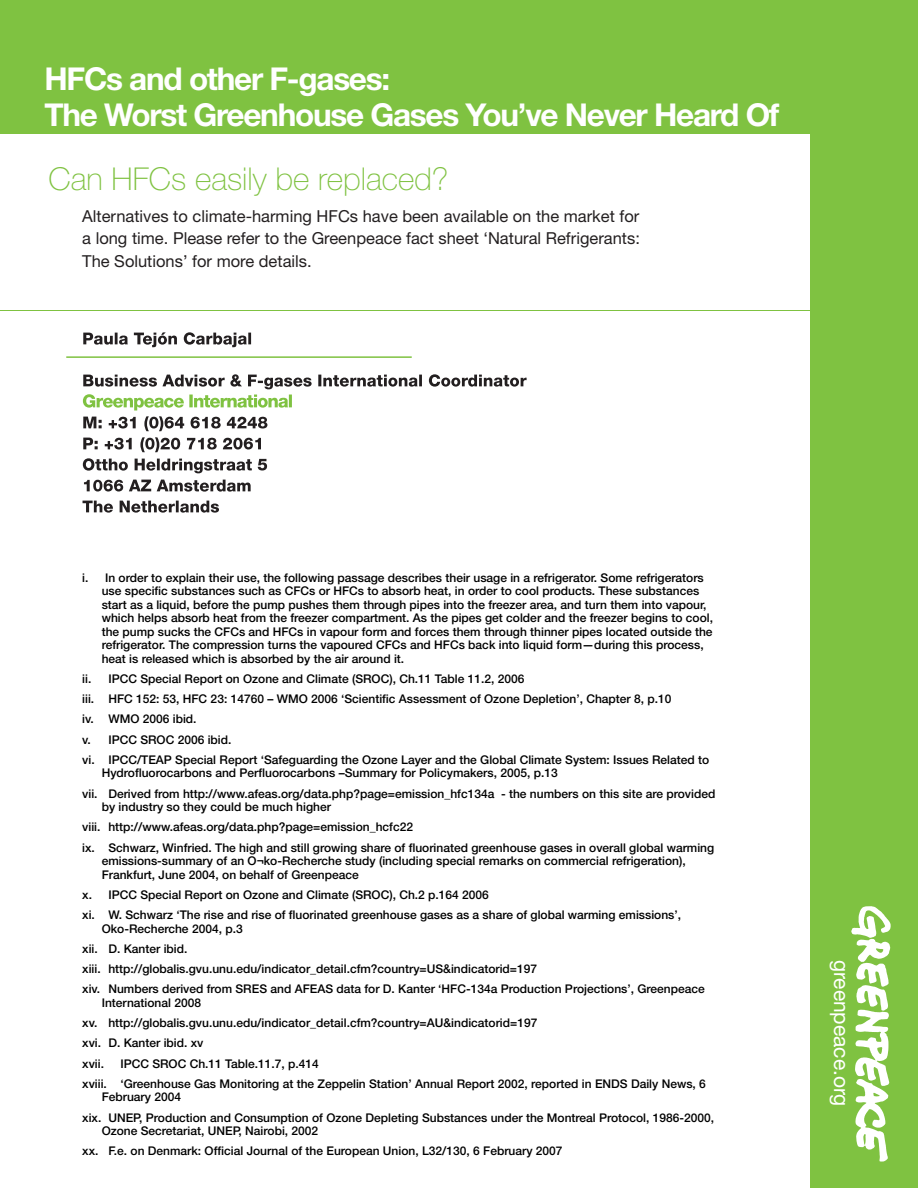
<style>
.page{position:relative;width:918px;height:1188px;background:#fff}
.page>*{position:absolute;margin:0;border:0;box-sizing:border-box;transform-origin:0 0}
.t1{font:700 31.5px/36px "Helvetica Neue LT Pro";letter-spacing:-.04em;color:#fff}
.t2{font:100 31.5px "Helvetica Neue LT Pro";color:#7fc241}
.t3{font:21px "Helvetica Neue LT Pro";color:#fff}
.t4{font:16.5px/22.5px "Helvetica Neue LT Pro";color:#231f20;text-align:justify}
.t5{font:500 12px/20.2px "Helvetica Neue LT Pro";color:#000}
</style>
<div class="page">
<div style="left:0;top:0;width:918px;height:134px;background:#7fc241"></div>
<div style="left:810px;top:0;width:108px;height:1188px;background:#7fc241"></div>
<svg style="left:851px;top:906px;width:40px;height:256px"></svg>
<svg style="left:83px;top:501px;width:136px;height:12px"></svg>
<svg style="left:84px;top:480px;width:167px;height:12px"></svg>
<svg style="left:83px;top:458px;width:184px;height:15px"></svg>
<svg style="left:83px;top:437px;width:178px;height:15px"></svg>
<svg style="left:83px;top:374px;width:444px;height:57px"></svg>
<svg style="left:83px;top:332px;width:168px;height:15px"></svg>
<hr style="left:0;top:310px;width:838px;height:1px;background:#7fc241">
<hr style="left:66px;top:356px;width:346px;height:2px;background:#7fc241">
<h1 class="t1" style="left:45px;top:60px;width:736px">HFCs and other F-gases:<br>The Worst Greenhouse Gases You’ve Never Heard Of</h1>
<h1 class="t2" style="left:49px;top:160px;width:401px">Can HFCs easily be replaced?</h1>
<h3 class="t4" style="left:82px;top:204px;width:559px">Alternatives to climate-harming HFCs have been available on the market for a long time. Please refer to the Greenpeace fact sheet ‘Natural Refrigerants:<br>The Solutions’ for more details.</h3>
<p class="t5" style="left:102px;top:571px;width:613px;line-height:13.5px;text-indent:-20px">i. In order to explain their use, the following passage describes their usage in a refrigerator. Some refrigerators use specific substances such as CFCs or HFCs to absorb heat, in order to cool products. These substances start as a liquid, before the pump pushes them through pipes into the freezer area, and turn them into vapour, which helps absorb heat from the freezer compartment. As the pipes get colder and the freezer begins to cool, the pump sucks the CFCs and HFCs in vapour form and forces them through thinner pipes located outside the refrigerator. The compression turns the vapoured CFCs and HFCs back into liquid form—during this process, heat is released which is absorbed by the air around it.</p>
<p class="t5" style="left:82px;top:668px;width:629px">ii. IPCC Special Report on Ozone and Climate (SROC), Ch.11 Table 11.2, 2006<br>iii. HFC 152: 53, HFC 23: 14760 – WMO 2006 ‘Scientific Assessment of Ozone Depletion’, Chapter 8, p.10<br>iv. WMO 2006 ibid.<br>v. IPCC SROC 2006 ibid.<br>vi. IPCC/TEAP Special Report ‘Safeguarding the Ozone Layer and the Global Climate System: Issues Related to</p>
<p class="t5" style="left:82px;top:763px;width:635px;text-indent:20px">Hydrofluorocarbons and Perfluorocarbons –Summary for Policymakers, 2005, p.13<br>vii. Derived from http://www.afeas.org/data.php?page=emission_hfc134a - the numbers on this site are provided</p>
<p class="t5" style="left:82px;top:797px;width:634px;text-indent:20px">by industry so they could be much higher<br>viii. http://www.afeas.org/data.php?page=emission_hcfc22<br>ix. Schwarz, Winfried. The high and still growing share of fluorinated greenhouse gases in overall global warming</p>
<p class="t5" style="left:102px;top:854px;width:586px;line-height:13.5px">emissions-summary of an O¬ko-Recherche study (including special remarks on commercial refrigeration),<br>Frankfurt, June 2004, on behalf of Greenpeace</p>
<p class="t5" style="left:82px;top:884px;width:600px">x. IPCC Special Report on Ozone and Climate (SROC), Ch.2 p.164 2006<br>xi. W. Schwarz ‘The rise and rise of fluorinated greenhouse gases as a share of global warming emissions’,</p>
<p class="t5" style="left:82px;top:918px;width:624px;text-indent:20px">Oko-Recherche 2004, p.3<br>xii. D. Kanter ibid.<br>xiii. http://globalis.gvu.unu.edu/indicator_detail.cfm?country=US&amp;indicatorid=197<br>xiv. Numbers derived from SRES and AFEAS data for D. Kanter ‘HFC-134a Production Projections’, Greenpeace</p>
<p class="t5" style="left:82px;top:992px;width:457px;text-indent:20px">International 2008<br>xv. http://globalis.gvu.unu.edu/indicator_detail.cfm?country=AU&amp;indicatorid=197 xvi. D. Kanter ibid. xv<br>xvii.</p>
<p class="t5" style="left:82px;top:1053px;width:625px;text-indent:38px">IPCC SROC Ch.11 Table.11.7, p.414<br>xviii. ‘Greenhouse Gas Monitoring at the Zeppelin Station’ Annual Report 2002, reported in ENDS Daily News, 6</p>
<p class="t5" style="left:82px;top:1087px;width:633px;text-indent:20px">February 2004<br>xix. UNEP, Production and Consumption of Ozone Depleting Substances under the Montreal Protocol, 1986-2000,</p>
<p class="t5" style="left:82px;top:1121px;width:482px;text-indent:20px">Ozone Secretariat, UNEP, Nairobi, 2002<br>xx. F.e. on Denmark: Official Journal of the European Union, L32/130, 6 February 2007</p>
<h2 class="t3" style="left:854px;top:960px;width:148px;rotate:90deg">greenpeace.org</h2>
</div>
